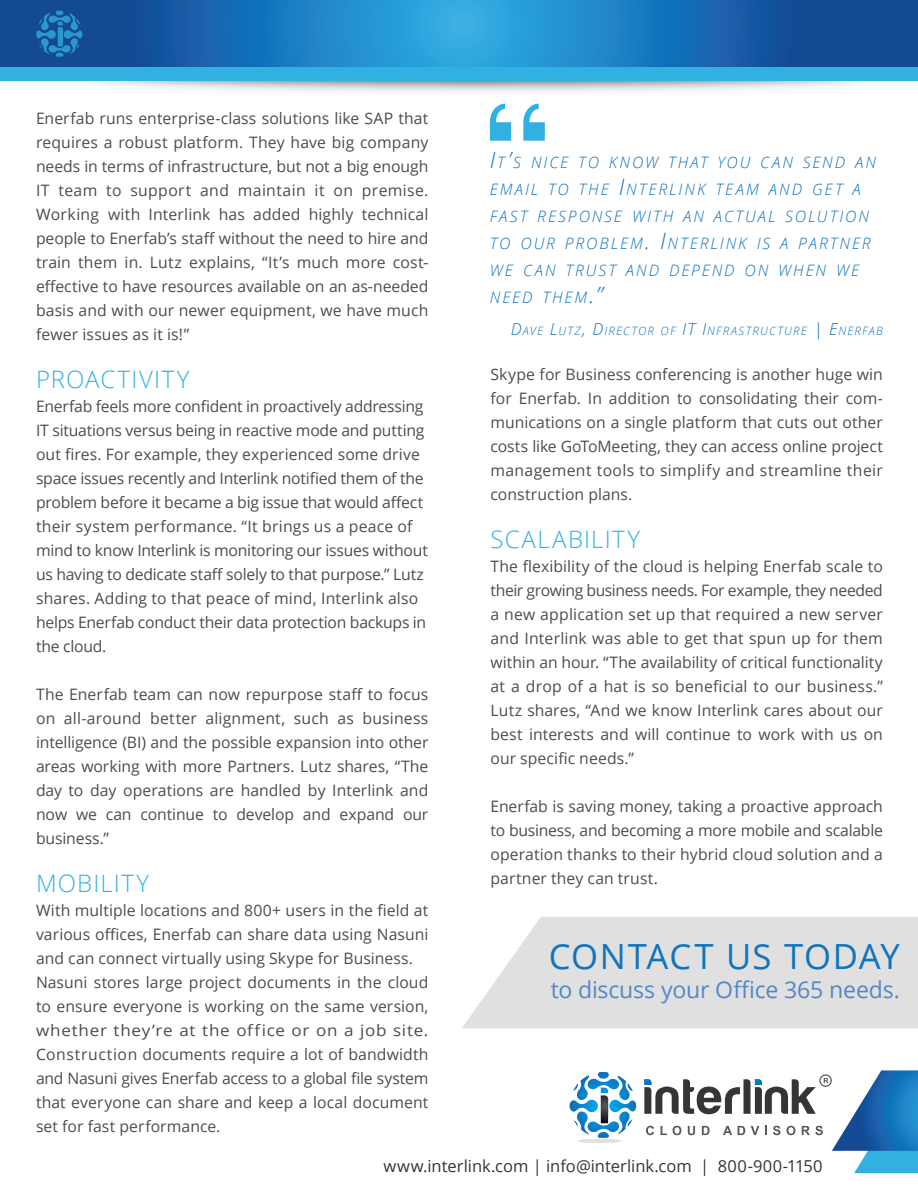
<style>
.page{position:relative;width:918px;height:1188px;background:#fff}
.page>*{position:absolute;margin:0;border:0;box-sizing:border-box;transform-origin:0 0}
.t1{font:34.65px "Open Sans";letter-spacing:.03em;color:#1074bc}
.t2{font:300 24px "Open Sans";letter-spacing:.06em;color:#30b1e2}
.t3{font:23.1px "Open Sans";letter-spacing:-.01em;color:#5487c6}
.t4{font:16.5px "Open Sans";color:#333434}
.t5{font:15.75px/24px "Open Sans";color:#4b4c4d;text-align:justify}
.t6{font:italic 300 15.75px/27px "Open Sans";letter-spacing:.125em;color:#1074bc}
.t7{font:italic 300 11.55px "Open Sans";letter-spacing:.105em;color:#1074bc}
.s1{font-size:22.5px}
.s2{font-size:16.5px}
</style>
<div class="page">
<svg style="left:462px;top:917px;width:456px;height:111px;background:#e3e3e3"></svg>
<hr style="left:577px;top:1139px;width:45px;height:4px;background:#ebebeb;border-radius:50%">
<hr style="left:577px;top:1139px;width:44px;height:4px;background:#e9e9e9;border-radius:50%">
<hr style="left:578px;top:1139px;width:43px;height:4px;background:#e1e1e1;border-radius:50%">
<hr style="left:583px;top:1139px;width:33px;height:3px;background:#000;border-radius:50%">
<hr style="left:584px;top:1140px;width:31px;height:2px;background:#000;border-radius:50%">
<svg style="left:570px;top:1072px;width:67px;height:66px"></svg>
<svg style="left:644px;top:1070px;width:274px;height:103px"></svg>
<img style="left:71px;top:80px;width:798px;height:24px">
<div style="left:0;top:0;width:918px;height:80px;background:#30b1e2"></div>
<svg style="left:0;top:0;width:918px;height:67px;background:#1b70b5"></svg>
<svg style="left:36px;top:11px;width:47px;height:46px;background:#1c69ab"></svg>
<svg style="left:490px;top:104px;width:55px;height:37px"></svg>
<p class="t5" style="left:36px;top:106px;width:394px">Enerfab runs enterprise-class solutions like SAP that requires a robust platform. They have big company needs in terms of infrastructure, but not a big enough IT team to support and maintain it on premise.<br>Working with Interlink has added highly technical people to Enerfab’s staff without the need to hire and train them in. Lutz explains, “It’s much more cost&shy;effective to have resources available on an as-needed basis and with our newer equipment, we have much fewer issues as it is!”</p>
<p class="t2" style="left:36px;top:363px;width:155px">PROACTIVITY</p>
<p class="t5" style="left:36px;top:394px;width:394px;text-align:left">Enerfab feels more confident in proactively addressing IT situations versus being in reactive mode and putting out fires. For example, they experienced some drive space issues recently and Interlink notified them of the problem before it became a big issue that would affect their system performance. “It brings us a peace of mind to know Interlink is monitoring our issues without us having to dedicate staff solely to that purpose.” Lutz shares. Adding to that peace of mind, Interlink also helps Enerfab conduct their data protection backups in the cloud.</p>
<p class="t5" style="left:36px;top:682px;width:394px">The Enerfab team can now repurpose staff to focus on all-around better alignment, such as business intelligence (BI) and the possible expansion into other areas working with more Partners. Lutz shares, “The day to day operations are handled by Interlink and now we can continue to develop and expand our business.”</p>
<p class="t2" style="left:36px;top:867px;width:115px">MOBILITY</p>
<p class="t5" style="left:36px;top:898px;width:394px">With multiple locations and 800+ users in the field at various offices, Enerfab can share data using Nasuni and can connect virtually using Skype for Business.</p>
<p class="t5" style="left:36px;top:970px;width:394px">Nasuni stores large project documents in the cloud to ensure everyone is working on the same version, whether they’re at the office or on a job site.<br>Construction documents require a lot of bandwidth and Nasuni gives Enerfab access to a global file system that everyone can share and keep a local document set for fast performance.</p>
<p class="t6" style="left:490px;top:149px;width:388px"><span class="s1">I</span>T<span class="s1">’</span>S NICE TO KNOW THAT YOU CAN SEND AN<br>EMAIL TO THE <span class="s1">I</span>NTERLINK TEAM AND GET A<br>FAST RESPONSE WITH AN ACTUAL SOLUTION<br>TO OUR PROBLEM<span class="s1">. I</span>NTERLINK IS A PARTNER<br>WE CAN TRUST AND DEPEND ON WHEN WE<br>NEED THEM<span class="s1">.”</span></p>
<p class="t7" style="left:511px;top:323px;width:374px"><span class="s2">D</span>AVE <span class="s2">L</span>UTZ<span class="s2">, D</span>IRECTOR OF <span class="s2">IT I</span>NFRASTRUCTURE <span class="s2">| E</span>NERFAB</p>
<p class="t5" style="left:491px;top:361px;width:394px">Skype for Business conferencing is another huge win for Enerfab. In addition to consolidating their com&shy;munications on a single platform that cuts out other costs like GoToMeeting, they can access online project management tools to simplify and streamline their construction plans.</p>
<p class="t2" style="left:491px;top:522px;width:151px">SCALABILITY</p>
<p class="t5" style="left:491px;top:553px;width:394px">The flexibility of the cloud is helping Enerfab scale to their growing business needs. For example, they needed a new application set up that required a new server and Interlink was able to get that spun up for them within an hour. “The availability of critical functionality at a drop of a hat is so beneficial to our business.” Lutz shares, “And we know Interlink cares about our best interests and will continue to work with us on our specific needs.”</p>
<p class="t5" style="left:491px;top:793px;width:394px">Enerfab is saving money, taking a proactive approach to business, and becoming a more mobile and scalable operation thanks to their hybrid cloud solution and a partner they can trust.</p>
<p class="t1" style="left:549px;top:932px;width:353px">CONTACT US TODAY</p>
<p class="t3" style="left:551px;top:974px;width:351px">to discuss your Office 365 needs.</p>
<p class="t4" style="left:383px;top:1155px;width:441px">www.interlink.com | info@interlink.com | 800-900-1150</p>
</div>
